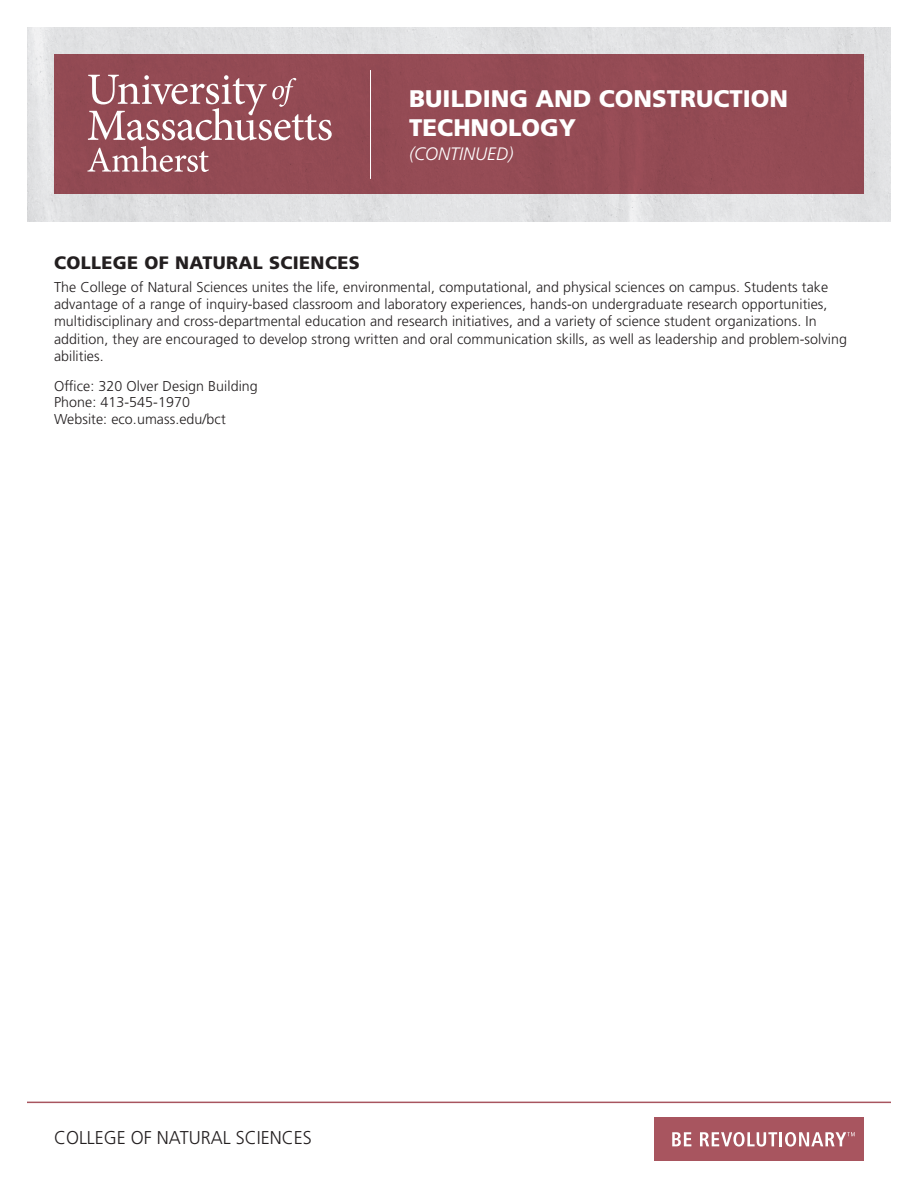
<style>
.page{position:relative;width:918px;height:1188px;background:#fff}
.page>*{position:absolute;margin:0;border:0;box-sizing:border-box;transform-origin:0 0}
.Page_Header{font:900 24px/28.8px "Frutiger LT Std";color:#fff}
.Footer{font:300 18.6px "Frutiger LT Std";color:#231f20}
.Body_Header{font:900 18px "Frutiger LT Std";letter-spacing:.02em;color:#231f20}
.Page_Header-2{font:italic 300 18px "Frutiger LT Std";color:#fff}
.Body_Copy{font:300 14.25px/17.2px "Frutiger LT Std";letter-spacing:.005em;color:#231f20}
.Contact{font:300 14.25px "Frutiger LT Std";letter-spacing:.005em;color:#231f20}
</style>
<div class="page">
<div style="left:27px;top:27px;width:864px;height:195px;background:#e1e2e3"></div>
<div style="left:54px;top:54px;width:810px;height:140px;background:#944b54"></div>
<svg style="left:88px;top:75px;width:244px;height:65px"></svg>
<svg style="left:87px;top:146px;width:122px;height:26px"></svg>
<hr style="left:27px;top:1102px;width:864px;height:1px;background:#a8555f">
<hr style="left:370px;top:70px;width:1px;height:109px;background:#fff">
<div style="left:654px;top:1117px;width:210px;height:44px;background:#a8555f"></div>
<svg style="left:672px;top:1132px;width:19px;height:14px"></svg>
<svg style="left:700px;top:1132px;width:155px;height:15px"></svg>
<h1 class="Page_Header" style="left:409px;top:84px;width:380px">BUILDING AND CONSTRUCTION<br>TECHNOLOGY</h1>
<h1 class="Page_Header-2" style="left:409px;top:143px;width:106px">(CONTINUED)</h1>
<h2 class="Body_Header" style="left:54px;top:252px;width:307px">COLLEGE OF NATURAL SCIENCES</h2>
<p class="Body_Copy" style="left:54px;top:279px;width:794px">The College of Natural Sciences unites the life, environmental, computational, and physical sciences on campus. Students take advantage of a range of inquiry-based classroom and laboratory experiences, hands-on undergraduate research opportunities, multidisciplinary and cross-departmental education and research initiatives, and a variety of science student organizations. In addition, they are encouraged to develop strong written and oral communication skills, as well as leadership and problem-solving abilities.</p>
<p class="Contact" style="left:54px;top:378px;width:205px">Office: 320 Olver Design Building</p>
<p class="Contact" style="left:54px;top:394px;width:137px">Phone: 413-545-1970</p>
<p class="Contact" style="left:54px;top:411px;width:173px">Website: eco.umass.edu/bct</p>
<h2 class="Footer" style="left:54px;top:1127px;width:259px">COLLEGE OF NATURAL SCIENCES</h2>
</div>
